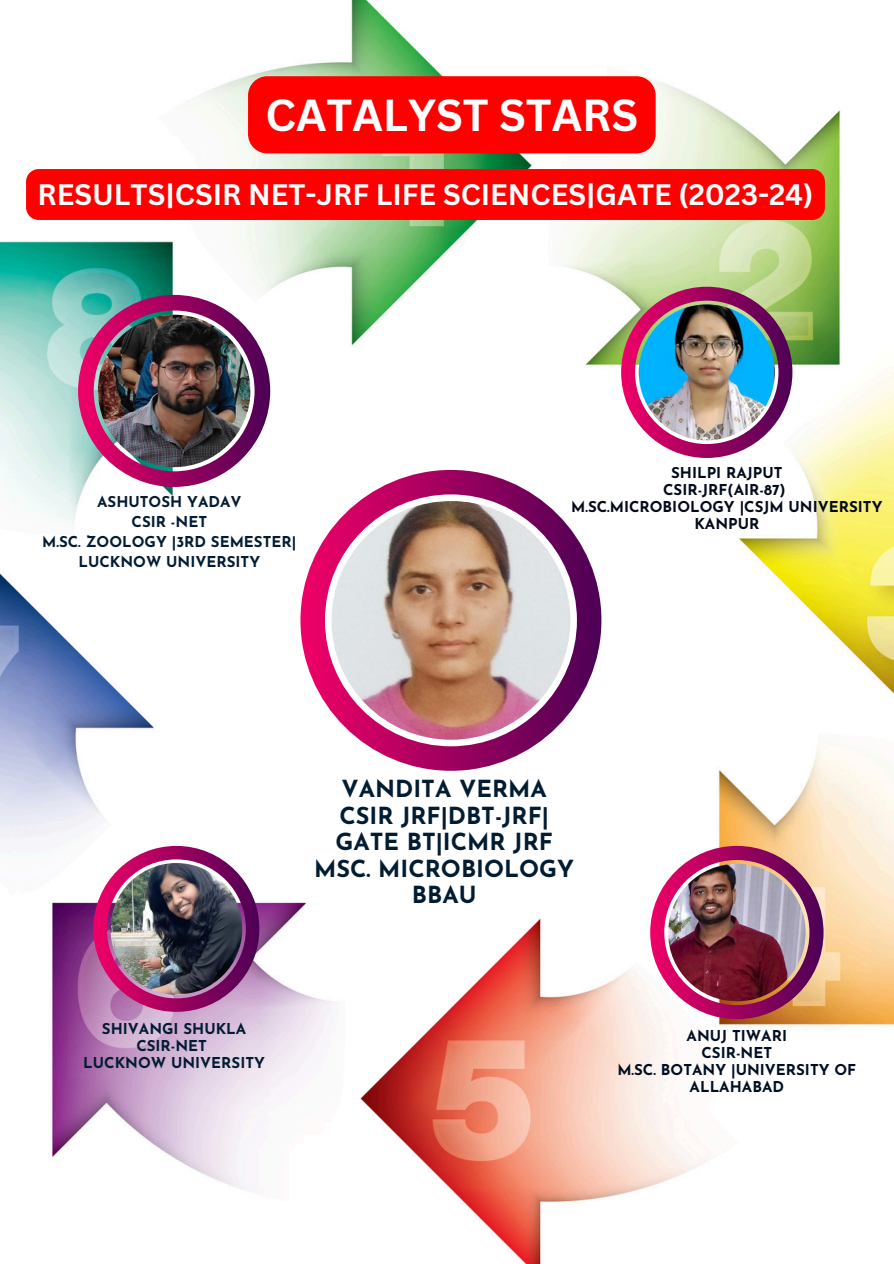
<style>
.page{position:relative;width:894px;height:1264px;background:#fff}
.page>*{position:absolute;margin:0;border:0;box-sizing:border-box;transform-origin:0 0}
.t1{font:700 43.65px "Canva Sans";color:#fefefe}
.t2{font:700 28.8px "Canva Sans";color:#fefefe}
.t3{font:700 23.55px/26.4px "Josefin Sans";color:#021c31;text-align:center}
.t4{font:700 15px/20.2px "Josefin Sans";color:#021c31;text-align:center}
.t5{font:700 15px/16.8px "Josefin Sans";color:#020a1b;text-align:center}
.t6{font:700 15px/16.8px "Josefin Sans";color:#010f23;text-align:center}
</style>
<div class="page">
<img style="left:0;top:0;width:893px;height:1263px">
<img style="left:650px;top:845px;width:173px;height:174px">
<img style="left:93px;top:845px;width:166px;height:166px">
<img style="left:621px;top:287px;width:171px;height:171px">
<img style="left:78px;top:295px;width:192px;height:192px">
<div style="left:26px;top:169px;width:798px;height:51px;background:#f00;border-radius:13px"></div>
<div style="left:248px;top:76px;width:407px;height:77px;background:#f00"></div>
<svg style="left:300px;top:470px;width:301px;height:300px"></svg>
<p class="t1" style="left:265px;top:84px;width:374px">CATALYST STARS</p>
<p class="t2" style="left:38px;top:174px;width:777px">RESULTS|CSIR NET-JRF LIFE SCIENCES|GATE (2023-24)</p>
<p class="t4" style="left:97px;top:493px;width:146px">ASHUTOSH YADAV</p>
<h3 class="t4" style="left:131px;top:513px;width:77px">CSIR -NET</h3>
<p class="t4" style="left:42px;top:533px;width:255px">M.SC. ZOOLOGY |3RD SEMESTER|<br>LUCKNOW UNIVERSITY</p>
<p class="t5" style="left:671px;top:466px;width:113px">SHILPI RAJPUT</p>
<p class="t5" style="left:663px;top:483px;width:124px">CSIR-JRF(AIR-87)</p>
<p class="t5" style="left:571px;top:500px;width:313px">M.SC.MICROBIOLOGY |CSJM UNIVERSITY<br>KANPUR</p>
<p class="t4" style="left:102px;top:1019px;width:146px">SHIVANGI SHUKLA</p>
<p class="t4" style="left:136px;top:1036px;width:72px">CSIR-NET</p>
<p class="t4" style="left:83px;top:1053px;width:183px">LUCKNOW UNIVERSITY</p>
<p class="t3" style="left:314px;top:778px;width:261px">VANDITA VERMA<br>CSIR JRF|DBT-JRF|<br>GATE BT|ICMR JRF<br>MSC. MICROBIOLOGY<br>BBAU</p>
<p class="t6" style="left:686px;top:1029px;width:102px">ANUJ TIWARI</p>
<p class="t6" style="left:701px;top:1045px;width:72px">CSIR-NET</p>
<p class="t6" style="left:617px;top:1062px;width:240px">M.SC. BOTANY |UNIVERSITY OF<br>ALLAHABAD</p>
</div>
